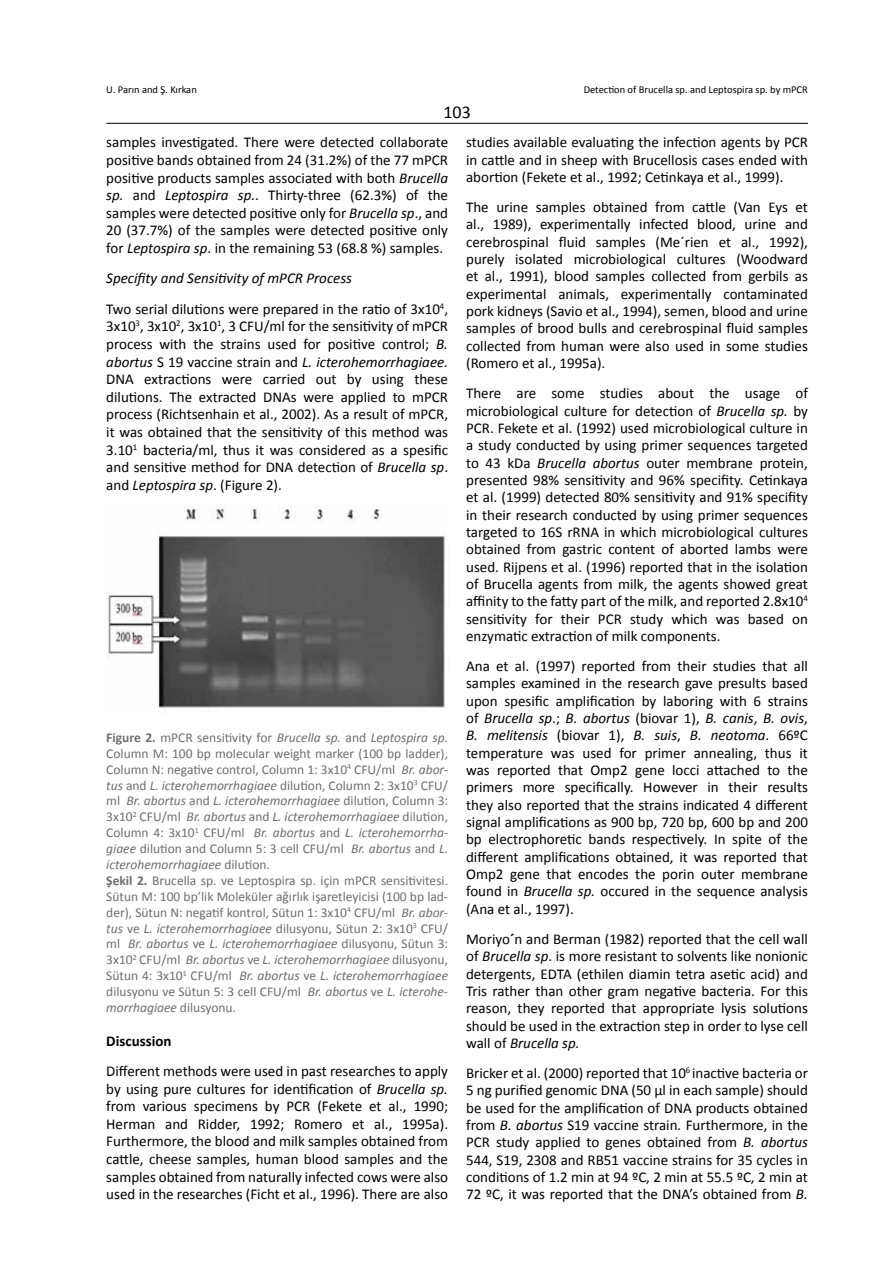
<style>
.page{position:relative;width:893px;height:1263px;background:#fff}
.page>*{position:absolute;margin:0;border:0;box-sizing:border-box;transform-origin:0 0}
.t1{font:18px "Calibri";color:#000}
.t2{font:15px/17.4px "Calibri";color:#000;text-align:justify}
.t3{font:700 15px "Calibri";color:#000}
.t4{font:13.5px/15.9px "Calibri";color:#6d6e71}
.t5{font:10.5px "Calibri";color:#000}
.s1{font-style:italic}
.s2{font-weight:700}
</style>
<div class="page">
<hr style="left:106px;top:123px;width:702px;height:1px;background:#000">
<img style="left:106px;top:505px;width:339px;height:207px">
<p class="t5" style="left:106px;top:83px;width:92px">U. Parın and Ş. Kırkan</p>
<p class="t5" style="left:584px;top:83px;width:226px">Detection of Brucella sp. and Leptospira sp. by mPCR</p>
<p class="t1" style="left:443px;top:100px;width:29px">103</p>
<p class="t2" style="left:106px;top:134px;width:343px">samples investigated. There were detected collaborate positive bands obtained from 24 (31.2%) of the 77 mPCR positive products samples associated with both <span class="s1">Brucella sp.</span> and <span class="s1">Leptospira sp.</span>. Thirty-three (62.3%) of the samples were detected positive only for <span class="s1">Brucella sp</span>., and 20 (37.7%) of the samples were detected positive only for <span class="s1">Leptospira sp</span>. in the remaining 53 (68.8 %) samples.</p>
<p class="t2" style="left:106px;top:263px;width:343px;line-height:30.3px"><span class="s1">Specifity and Sensitivity of mPCR Process<br></span>Two serial dilutions were prepared in the ratio of 3x10<sup>4</sup>,</p>
<p class="t2" style="left:106px;top:318px;width:343px">3x10<sup>3</sup>, 3x10<sup>2</sup>, 3x10<sup>1</sup>, 3 CFU/ml for the sensitivity of mPCR process with the strains used for positive control; <span class="s1">B. abortus</span> S 19 vaccine strain and <span class="s1">L. icterohemorrhagiaee.<br></span>DNA extractions were carried out by using these dilutions. The extracted DNAs were applied to mPCR process (Richtsenhain et al., 2002). As a result of mPCR, it was obtained that the sensitivity of this method was 3.10<sup>1</sup> bacteria/ml, thus it was considered as a spesific and sensitive method for DNA detection of <span class="s1">Brucella sp</span>. and <span class="s1">Leptospira sp</span>. (Figure 2).</p>
<p class="t4" style="left:106px;top:729px;width:343px"><span class="s2">Figure 2.</span> mPCR sensitivity for <span class="s1">Brucella sp.</span> and <span class="s1">Leptospira sp.<br></span>Column M: 100 bp molecular weight marker (100 bp ladder), Column N: negative control, Column 1: 3x10<sup>4</sup> CFU/ml <span class="s1">Br. abor&shy;tus</span> and <span class="s1">L. icterohemorrhagiaee</span> dilution, Column 2: 3x10<sup>3</sup> CFU/ ml <span class="s1">Br. abortus</span> and <span class="s1">L. icterohemorrhagiaee</span> dilution, Column 3:<br>3x10<sup>2</sup> CFU/ml <span class="s1">Br. abortus</span> and <span class="s1">L. icterohemorrhagiaee</span> dilution, Column 4: 3x10<sup>1</sup> CFU/ml <span class="s1">Br. abortus</span> and <span class="s1">L. icterohemorrha&shy;giaee</span> dilution and Column 5: 3 cell CFU/ml <span class="s1">Br. abortus</span> and <span class="s1">L. icterohemorrhagiaee</span> dilution.<br><span class="s2">Şekil 2.</span> Brucella sp. ve Leptospira sp. için mPCR sensitivitesi.<br>Sütun M: 100 bp’lik Moleküler ağırlık işaretleyicisi (100 bp lad&shy;der), Sütun N: negatif kontrol, Sütun 1: 3x10<sup>4</sup> CFU/ml <span class="s1">Br. abor&shy;tus</span> ve <span class="s1">L. icterohemorrhagiaee</span> dilusyonu, Sütun 2: 3x10<sup>3</sup> CFU/ ml <span class="s1">Br. abortus</span> ve <span class="s1">L. icterohemorrhagiaee</span> dilusyonu, Sütun 3:<br>3x10<sup>2</sup> CFU/ml <span class="s1">Br. abortus</span> ve <span class="s1">L. icterohemorrhagiaee</span> dilusyonu, Sütun 4: 3x10<sup>1</sup> CFU/ml <span class="s1">Br. abortus</span> ve <span class="s1">L. icterohemorrhagiaee </span>dilusyonu ve Sütun 5: 3 cell CFU/ml <span class="s1">Br. abortus</span> ve <span class="s1">L. icterohe&shy;morrhagiaee</span> dilusyonu.</p>
<p class="t3" style="left:106px;top:1031px;width:67px">Discussion</p>
<p class="t2" style="left:106px;top:1062px;width:343px">Different methods were used in past researches to apply by using pure cultures for identification of <span class="s1">Brucella sp. </span>from various specimens by PCR (Fekete et al., 1990; Herman and Ridder, 1992; Romero et al., 1995a).<br>Furthermore, the blood and milk samples obtained from cattle, cheese samples, human blood samples and the samples obtained from naturally infected cows were also used in the researches (Ficht et al., 1996). There are also</p>
<p class="t2" style="left:466px;top:134px;width:343px">studies available evaluating the infection agents by PCR in cattle and in sheep with Brucellosis cases ended with abortion (Fekete et al., 1992; Cetinkaya et al., 1999).</p>
<p class="t2" style="left:466px;top:198px;width:343px">The urine samples obtained from cattle (Van Eys et al., 1989), experimentally infected blood, urine and cerebrospinal fluid samples (Me´rien et al., 1992), purely isolated microbiological cultures (Woodward et al., 1991), blood samples collected from gerbils as experimental animals, experimentally contaminated pork kidneys (Savio et al., 1994), semen, blood and urine samples of brood bulls and cerebrospinal fluid samples collected from human were also used in some studies (Romero et al., 1995a).</p>
<p class="t2" style="left:466px;top:385px;width:343px">There are some studies about the usage of microbiological culture for detection of <span class="s1">Brucella sp.</span> by PCR. Fekete et al. (1992) used microbiological culture in a study conducted by using primer sequences targeted to 43 kDa <span class="s1">Brucella abortus</span> outer membrane protein, presented 98% sensitivity and 96% specifity. Cetinkaya et al. (1999) detected 80% sensitivity and 91% specifity in their research conducted by using primer sequences targeted to 16S rRNA in which microbiological cultures obtained from gastric content of aborted lambs were used. Rijpens et al. (1996) reported that in the isolation of Brucella agents from milk, the agents showed great affinity to the fatty part of the milk, and reported 2.8x10<sup>4 </sup>sensitivity for their PCR study which was based on enzymatic extraction of milk components.</p>
<p class="t2" style="left:466px;top:657px;width:343px">Ana et al. (1997) reported from their studies that all samples examined in the research gave presults based upon spesific amplification by laboring with 6 strains of <span class="s1">Brucella sp</span>.; <span class="s1">B. abortus</span> (biovar 1), <span class="s1">B. canis</span>, <span class="s1">B. ovis</span>, <span class="s1">B. melitensis</span> (biovar 1), <span class="s1">B. suis</span>, <span class="s1">B. neotoma</span>. 66ºC temperature was used for primer annealing, thus it was reported that Omp2 gene locci attached to the primers more specifically. However in their results they also reported that the strains indicated 4 different signal amplifications as 900 bp, 720 bp, 600 bp and 200 bp electrophoretic bands respectively. In spite of the different amplifications obtained, it was reported that Omp2 gene that encodes the porin outer membrane found in <span class="s1">Brucella sp.</span> occured in the sequence analysis (Ana et al., 1997).</p>
<p class="t2" style="left:466px;top:930px;width:343px">Moriyo<span class="s2">´</span>n and Berman (1982) reported that the cell wall of <span class="s1">Brucella sp</span>. is more resistant to solvents like nonionic detergents, EDTA (ethilen diamin tetra asetic acid) and Tris rather than other gram negative bacteria. For this reason, they reported that appropriate lysis solutions should be used in the extraction step in order to lyse cell wall of <span class="s1">Brucella sp.</span></p>
<p class="t2" style="left:466px;top:1064px;width:343px">Bricker et al. (2000) reported that 10<sup>6</sup> inactive bacteria or 5 ng purified genomic DNA (50 µl in each sample) should be used for the amplification of DNA products obtained from <span class="s1">B. abortus</span> S19 vaccine strain. Furthermore, in the PCR study applied to genes obtained from <span class="s1">B. abortus </span>544, S19, 2308 and RB51 vaccine strains for 35 cycles in conditions of 1.2 min at 94 ºC, 2 min at 55.5 ºC, 2 min at 72 ºC, it was reported that the DNA’s obtained from <span class="s1">B.</span></p>
</div>
